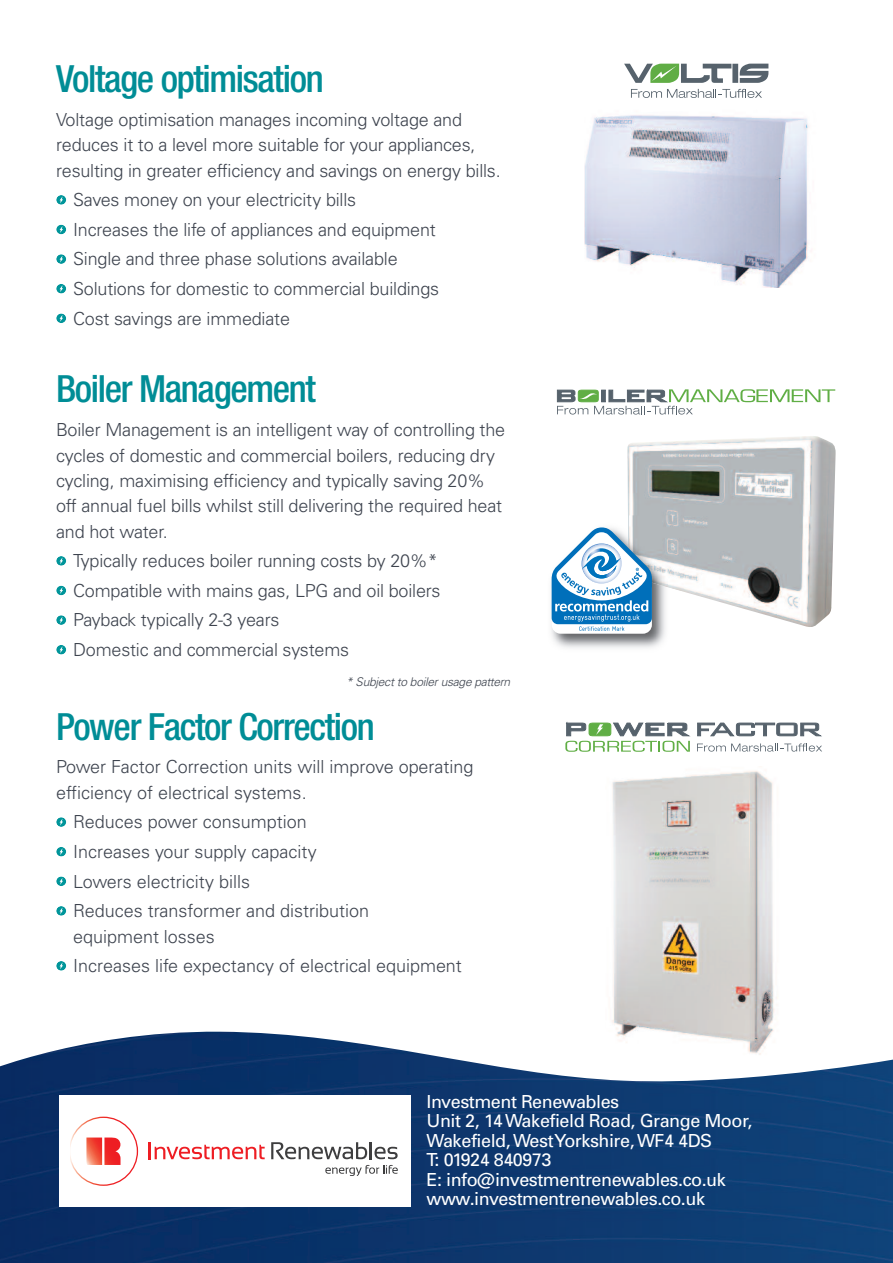
<style>
.page{position:relative;width:893px;height:1263px;background:#fff}
.page>*{position:absolute;margin:0;border:0;box-sizing:border-box;transform-origin:0 0}
.t1{font:500 condensed 37.5px "Helvetica Neue";letter-spacing:-.035em;color:#008d96}
.t2{font:300 18px/29.5px "Univers";letter-spacing:-.01em;color:#3e444f}
.t3{font:18px/19.5px "Univers";letter-spacing:-.025em;color:#fff}
.t4{font:italic 300 12px "Univers";letter-spacing:-.02em;color:#3e444f}
</style>
<div class="page">
<img style="left:0;top:1086px;width:893px;height:177px">
<svg style="left:0;top:851px;width:893px;height:235px"></svg>
<svg style="left:56px;top:556px;width:10px;height:10px"></svg>
<svg style="left:56px;top:586px;width:10px;height:9px"></svg>
<svg style="left:56px;top:615px;width:10px;height:10px"></svg>
<svg style="left:56px;top:645px;width:10px;height:9px"></svg>
<svg style="left:56px;top:817px;width:10px;height:10px"></svg>
<svg style="left:56px;top:847px;width:10px;height:9px"></svg>
<svg style="left:56px;top:876px;width:10px;height:10px"></svg>
<svg style="left:56px;top:906px;width:10px;height:10px"></svg>
<svg style="left:56px;top:961px;width:10px;height:10px"></svg>
<svg style="left:56px;top:195px;width:10px;height:10px"></svg>
<svg style="left:56px;top:225px;width:10px;height:9px"></svg>
<svg style="left:56px;top:254px;width:10px;height:10px"></svg>
<svg style="left:56px;top:284px;width:10px;height:9px"></svg>
<svg style="left:56px;top:313px;width:10px;height:10px"></svg>
<svg style="left:557px;top:389px;width:278px;height:25px"></svg>
<img style="left:584px;top:115px;width:225px;height:172px">
<svg style="left:624px;top:64px;width:144px;height:19px"></svg>
<svg style="left:631px;top:89px;width:131px;height:9px"></svg>
<img style="left:605px;top:771px;width:189px;height:293px">
<svg style="left:697px;top:743px;width:125px;height:8px"></svg>
<svg style="left:697px;top:722px;width:125px;height:14px"></svg>
<svg style="left:565px;top:722px;width:126px;height:30px"></svg>
<img style="left:627px;top:436px;width:209px;height:191px">
<img style="left:551px;top:515px;width:133px;height:133px">
<img style="left:628px;top:515px;width:56px;height:77px">
<div style="left:552px;top:581px;width:100px;height:53px;background:#fff;border-radius:9px"></div>
<svg style="left:552px;top:527px;width:100px;height:104px"></svg>
<div style="left:60px;top:1095px;width:351px;height:111px;background:#fff"></div>
<svg style="left:70px;top:1116px;width:68px;height:70px"></svg>
<svg style="left:149px;top:1142px;width:116px;height:17px"></svg>
<svg style="left:271px;top:1142px;width:127px;height:17px"></svg>
<svg style="left:325px;top:1165px;width:73px;height:11px"></svg>
<h1 class="t1" style="left:56px;top:65px;width:269px">Voltage optimisation</h1>
<p class="t2" style="left:56px;top:108px;width:446px;line-height:25.3px">Voltage optimisation manages incoming voltage and reduces it to a level more suitable for your appliances, resulting in greater efficiency and savings on energy bills.</p>
<p class="t2" style="left:73px;top:187px;width:368px">Saves money on your electricity bills<br>Increases the life of appliances and equipment Single and three phase solutions available Solutions for domestic to commercial buildings Cost savings are immediate</p>
<h1 class="t1" style="left:56px;top:376px;width:261px">Boiler Management</h1>
<p class="t2" style="left:56px;top:419px;width:451px;line-height:25.3px">Boiler Management is an intelligent way of controlling the cycles of domestic and commercial boilers, reducing dry cycling, maximising efficiency and typically saving 20% off annual fuel bills whilst still delivering the required heat and hot water.</p>
<p class="t2" style="left:73px;top:548px;width:369px">Typically reduces boiler running costs by 20%* Compatible with mains gas, LPG and oil boilers Payback typically 2-3 years<br>Domestic and commercial systems</p>
<p class="t4" style="left:346px;top:677px;width:166px">* Subject to boiler usage pattern</p>
<h1 class="t1" style="left:56px;top:713px;width:320px">Power Factor Correction</h1>
<p class="t2" style="left:56px;top:756px;width:419px;line-height:25.3px">Power Factor Correction units will improve operating efficiency of electrical systems.</p>
<p class="t2" style="left:73px;top:809px;width:297px">Reduces power consumption<br>Increases your supply capacity<br>Lowers electricity bills<br>Reduces transformer and distribution</p>
<p class="t2" style="left:73px;top:923px;width:390px">equipment losses<br>Increases life expectancy of electrical equipment</p>
<p class="t3" style="left:427px;top:1093px;width:328px">Investment Renewables<br>Unit 2, 14Wakefield Road, Grange Moor,<br>Wakefield,WestYorkshire,WF4 4DS<br>T: 01924 840973<br>E: info@investmentrenewables.co.uk www.investmentrenewables.co.uk</p>
</div>
